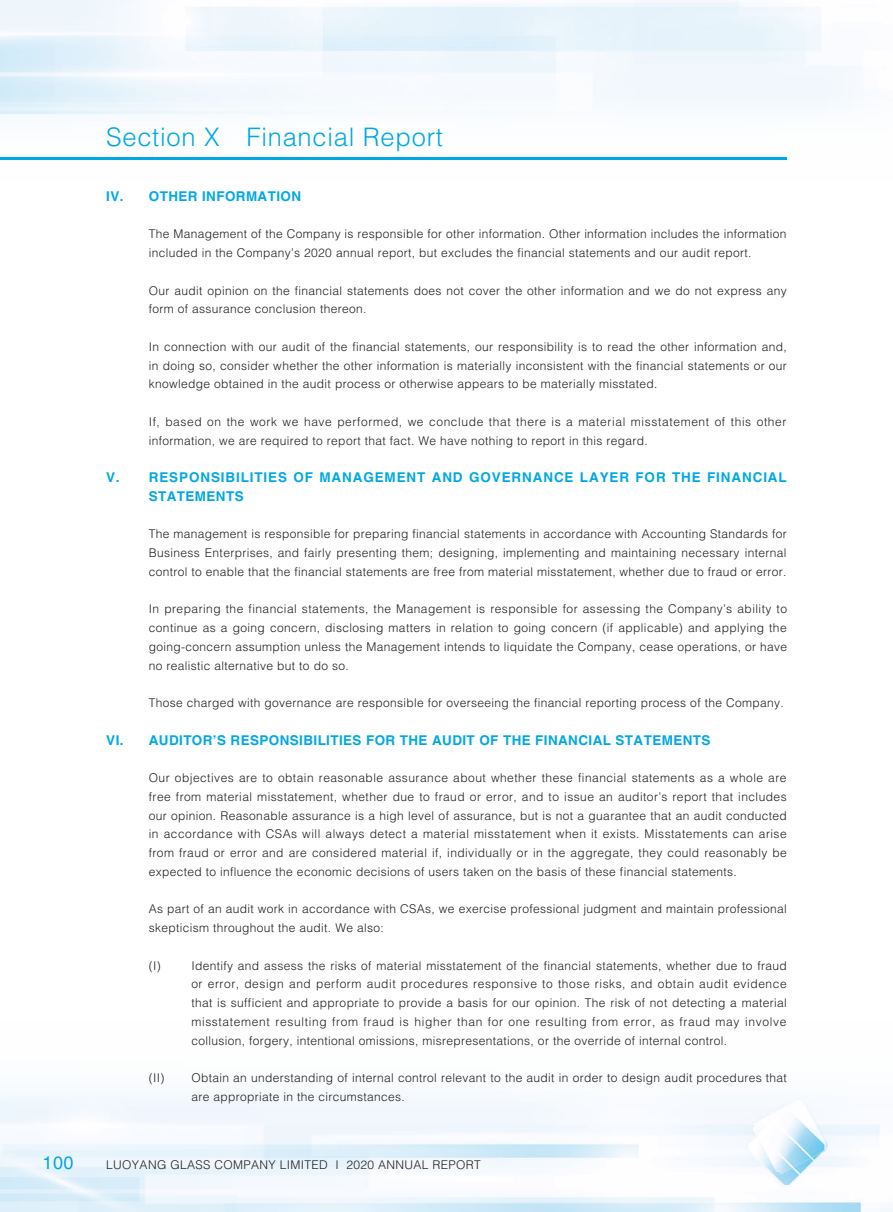
<style>
.page{position:relative;width:893px;height:1212px;background:#fff}
.page>*{position:absolute;margin:0;border:0;box-sizing:border-box;transform-origin:0 0}
.t1{font:300 25.5px "Helvetica LT Std";letter-spacing:.03em;color:#00a8e2}
.t2{font:18px "Helvetica LT Std";color:#00a8e2}
.t3{font:700 13.5px "Helvetica LT Std";letter-spacing:.03em;color:#00a8e2}
.t4{font:700 13.5px/18.8px "Helvetica LT Std";letter-spacing:.065em;color:#00a8e2}
.t5{font:300 12px/18.8px "Helvetica LT Std";letter-spacing:.03em;color:#231f20;text-align:justify}
.t6{font:300 12px/18.8px "Helvetica LT Std";letter-spacing:.055em;color:#231f20}
</style>
<div class="page">
<img style="left:0;top:0;width:893px;height:1212px">
<hr style="left:0;top:157px;width:787px;height:3px;background:#00a8e2">
<h1 class="t1" style="left:106px;top:121px;width:338px">Section X Financial Report</h1>
<p class="t3" style="left:106px;top:188px;width:196px">IV. OTHER INFORMATION</p>
<p class="t5" style="left:149px;top:225px;width:639px">The Management of the Company is responsible for other information. Other information includes the information included in the Company’s 2020 annual report, but excludes the financial statements and our audit report.</p>
<p class="t5" style="left:149px;top:281px;width:639px">Our audit opinion on the financial statements does not cover the other information and we do not express any form of assurance conclusion thereon.</p>
<p class="t5" style="left:149px;top:337px;width:640px">In connection with our audit of the financial statements, our responsibility is to read the other information and, in doing so, consider whether the other information is materially inconsistent with the financial statements or our knowledge obtained in the audit process or otherwise appears to be materially misstated.</p>
<p class="t6" style="left:149px;top:412px;width:639px">If, based on the work we have performed, we conclude that there is a material misstatement of this other information, we are required to report that fact. We have nothing to report in this regard.</p>
<p class="t4" style="left:149px;top:468px;width:639px;text-indent:-43px">V. RESPONSIBILITIES OF MANAGEMENT AND GOVERNANCE LAYER FOR THE FINANCIAL<br>STATEMENTS</p>
<p class="t5" style="left:149px;top:525px;width:639px">The management is responsible for preparing financial statements in accordance with Accounting Standards for Business Enterprises, and fairly presenting them; designing, implementing and maintaining necessary internal control to enable that the financial statements are free from material misstatement, whether due to fraud or error.</p>
<p class="t5" style="left:149px;top:600px;width:640px">In preparing the financial statements, the Management is responsible for assessing the Company’s ability to continue as a going concern, disclosing matters in relation to going concern (if applicable) and applying the going-concern assumption unless the Management intends to liquidate the Company, cease operations, or have no realistic alternative but to do so.</p>
<p class="t5" style="left:149px;top:693px;width:636px">Those charged with governance are responsible for overseeing the financial reporting process of the Company.</p>
<p class="t3" style="left:106px;top:732px;width:606px">VI. AUDITOR’S RESPONSIBILITIES FOR THE AUDIT OF THE FINANCIAL STATEMENTS</p>
<p class="t5" style="left:149px;top:768px;width:640px">Our objectives are to obtain reasonable assurance about whether these financial statements as a whole are free from material misstatement, whether due to fraud or error, and to issue an auditor’s report that includes our opinion. Reasonable assurance is a high level of assurance, but is not a guarantee that an audit conducted in accordance with CSAs will always detect a material misstatement when it exists. Misstatements can arise from fraud or error and are considered material if, individually or in the aggregate, they could reasonably be expected to influence the economic decisions of users taken on the basis of these financial statements.</p>
<p class="t5" style="left:149px;top:900px;width:640px">As part of an audit work in accordance with CSAs, we exercise professional judgment and maintain professional skepticism throughout the audit. We also:</p>
<p class="t5" style="left:149px;top:956px;width:13px">(I)</p>
<p class="t5" style="left:191px;top:956px;width:597px">Identify and assess the risks of material misstatement of the financial statements, whether due to fraud or error, design and perform audit procedures responsive to those risks, and obtain audit evidence that is sufficient and appropriate to provide a basis for our opinion. The risk of not detecting a material misstatement resulting from fraud is higher than for one resulting from error, as fraud may involve collusion, forgery, intentional omissions, misrepresentations, or the override of internal control.</p>
<p class="t5" style="left:149px;top:1068px;width:17px">(II)</p>
<p class="t5" style="left:191px;top:1068px;width:597px">Obtain an understanding of internal control relevant to the audit in order to design audit procedures that are appropriate in the circumstances.</p>
<h2 class="t2" style="left:43px;top:1152px;width:33px">100</h2>
<p class="t5" style="left:106px;top:1155px;width:376px">LUOYANG GLASS COMPANY LIMITED I 2020 ANNUAL REPORT</p>
</div>
